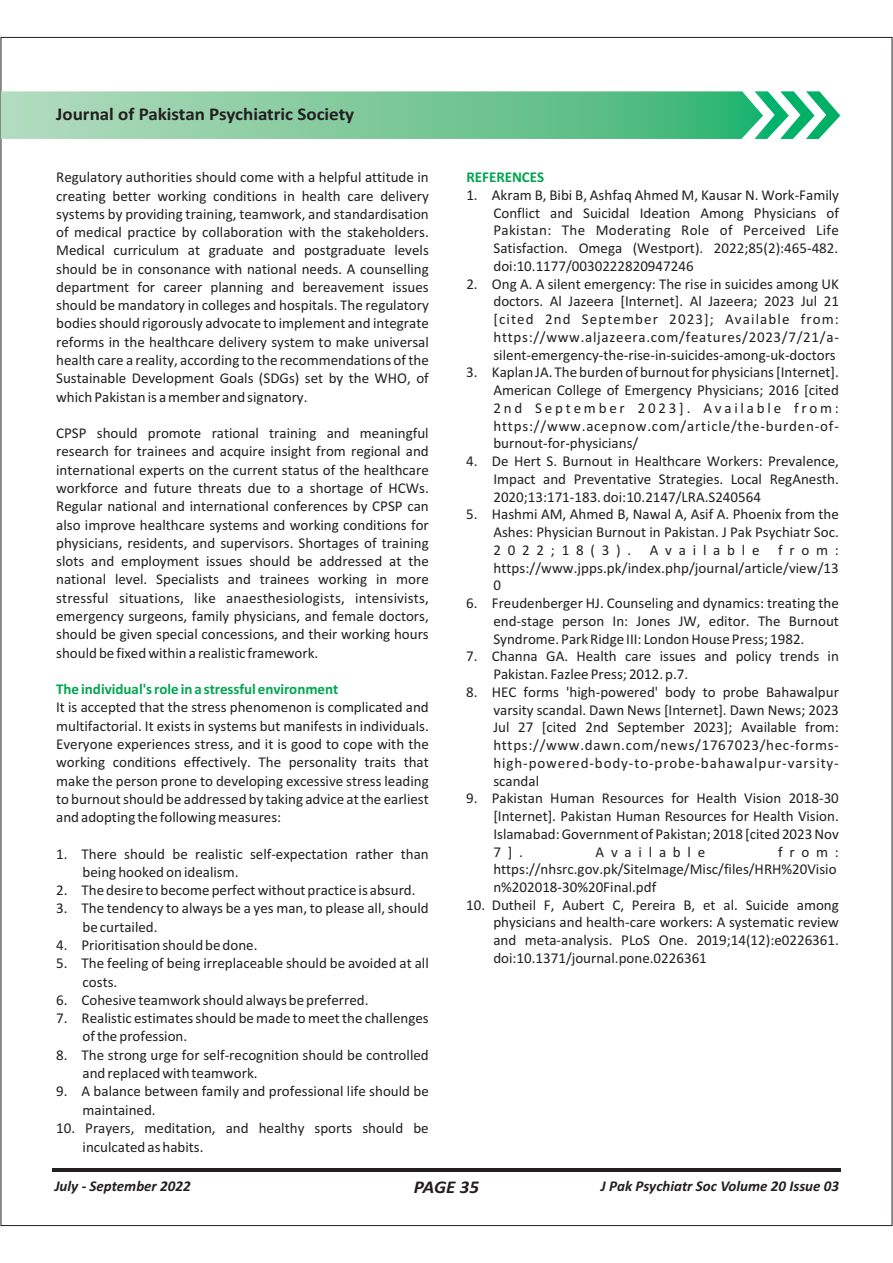
<style>
.page{position:relative;width:893px;height:1263px;background:#fff}
.page>*{position:absolute;margin:0;border:0;box-sizing:border-box;transform-origin:0 0}
.t1{font:700 18px "Calibri";color:#231f20;scale:1.06 1}
.t2{font:italic 700 18px "Calibri";letter-spacing:-.01em;color:#231f20;scale:1.06 1}
.t3{font:15px/18.3px "Calibri";color:#231f20;text-align:justify}
.t4{font:700 15px "Calibri";color:#00a650}
.t5{font:italic 700 15px "Calibri";color:#231f20}
.t6{font:15px "Calibri";letter-spacing:.45em;color:#231f20}
</style>
<div class="page">
<hr style="left:52px;top:1168px;width:789px;height:3px;background:#231f20">
<svg style="left:1px;top:91px;width:839px;height:48px;background:#7dcb9e"></svg>
<p class="t1" style="left:56px;top:106px;width:283px">Journal of Pakistan Psychiatric Society</p>
<p class="t3" style="left:56px;top:169px;width:374px">Regulatory authorities should come with a helpful attitude in creating better working conditions in health care delivery systems by providing training, teamwork, and standardisation of medical practice by collaboration with the stakeholders.<br>Medical curriculum at graduate and postgraduate levels should be in consonance with national needs. A counselling department for career planning and bereavement issues should be mandatory in colleges and hospitals. The regulatory bodies should rigorously advocate to implement and integrate reforms in the healthcare delivery system to make universal health care a reality, according to the recommendations of the Sustainable Development Goals (SDGs) set by the WHO, of which Pakistan is a member and signatory.</p>
<p class="t3" style="left:56px;top:425px;width:374px">CPSP should promote rational training and meaningful research for trainees and acquire insight from regional and international experts on the current status of the healthcare workforce and future threats due to a shortage of HCWs.<br>Regular national and international conferences by CPSP can also improve healthcare systems and working conditions for physicians, residents, and supervisors. Shortages of training slots and employment issues should be addressed at the national level. Specialists and trainees working in more stressful situations, like anaesthesiologists, intensivists, emergency surgeons, family physicians, and female doctors, should be given special concessions, and their working hours should be fixed within a realistic framework.</p>
<p class="t4" style="left:56px;top:683px;width:284px">The individual's role in a stressful environment</p>
<p class="t3" style="left:56px;top:699px;width:374px">It is accepted that the stress phenomenon is complicated and multifactorial. It exists in systems but manifests in individuals.<br>Everyone experiences stress, and it is good to cope with the working conditions effectively. The personality traits that make the person prone to developing excessive stress leading to burnout should be addressed by taking advice at the earliest and adopting the following measures:</p>
<p class="t3" style="left:83px;top:846px;width:348px;text-indent:-26px">1. There should be realistic self-expectation rather than being hooked on idealism.</p>
<p class="t3" style="left:56px;top:882px;width:361px">2. The desire to become perfect without practice is absurd.</p>
<p class="t3" style="left:83px;top:900px;width:348px;text-indent:-26px">3. The tendency to always be a yes man, to please all, should be curtailed.</p>
<p class="t3" style="left:56px;top:937px;width:203px">4. Prioritisation should be done.</p>
<p class="t3" style="left:83px;top:955px;width:348px;text-indent:-26px">5. The feeling of being irreplaceable should be avoided at all costs.</p>
<p class="t3" style="left:56px;top:992px;width:314px">6. Cohesive teamwork should always be preferred.</p>
<p class="t3" style="left:83px;top:1010px;width:348px;text-indent:-26px">7. Realistic estimates should be made to meet the challenges of the profession.</p>
<p class="t3" style="left:83px;top:1047px;width:348px;text-indent:-26px">8. The strong urge for self-recognition should be controlled and replaced with teamwork.</p>
<p class="t3" style="left:83px;top:1083px;width:348px;text-indent:-26px">9. A balance between family and professional life should be maintained.</p>
<p class="t3" style="left:83px;top:1120px;width:348px;line-height:18.8px;text-indent:-26px">10. Prayers, meditation, and healthy sports should be inculcated as habits.</p>
<p class="t4" style="left:466px;top:171px;width:79px">REFERENCES</p>
<p class="t3" style="left:493px;top:187px;width:347px;line-height:17.7px;text-indent:-27px">1. Akram B, Bibi B, Ashfaq Ahmed M, Kausar N. Work-Family Conflict and Suicidal Ideation Among Physicians of Pakistan: The Moderating Role of Perceived Life Satisfaction. Omega (Westport). 2022;85(2):465-482. doi:10.1177/0030222820947246</p>
<p class="t3" style="left:493px;top:276px;width:347px;line-height:17.7px;text-indent:-27px">2. Ong A. A silent emergency: The rise in suicides among UK doctors. Al Jazeera [Internet]. Al Jazeera; 2023 Jul 21 [cited 2nd September 2023]; Available from: https://www.aljazeera.com/features/2023/7/21/a&shy;silent-emergency-the-rise-in-suicides-among-uk-doctors</p>
<p class="t3" style="left:493px;top:365px;width:347px;line-height:17.7px;text-indent:-27px">3. Kaplan JA. The burden of burnout for physicians [Internet].<br>American College of Emergency Physicians; 2016 [cited 2nd September 2023]. Available from: https://www.acepnow.com/article/the-burden-of&shy;burnout-for-physicians/</p>
<p class="t3" style="left:493px;top:453px;width:347px;line-height:17.7px;text-indent:-27px">4. De Hert S. Burnout in Healthcare Workers: Prevalence, Impact and Preventative Strategies. Local RegAnesth.<br>2020;13:171-183. doi:10.2147/LRA.S240564</p>
<p class="t3" style="left:493px;top:507px;width:347px;line-height:17.7px;text-indent:-27px">5. Hashmi AM, Ahmed B, Nawal A, Asif A. Phoenix from the Ashes: Physician Burnout in Pakistan. J Pak Psychiatr Soc.<br>2022;18(3). Available from: https://www.jpps.pk/index.php/journal/article/view/13<br>0</p>
<p class="t3" style="left:493px;top:595px;width:347px;line-height:17.7px;text-indent:-27px">6. Freudenberger HJ. Counseling and dynamics: treating the end-stage person In: Jones JW, editor. The Burnout Syndrome. Park Ridge III: London House Press; 1982.</p>
<p class="t3" style="left:493px;top:649px;width:347px;line-height:17.7px;text-indent:-27px">7. Channa GA. Health care issues and policy trends in<br>Pakistan. Fazlee Press; 2012. p.7.</p>
<p class="t3" style="left:493px;top:684px;width:347px;line-height:17.7px;text-indent:-27px">8. HEC forms 'high-powered' body to probe Bahawalpur varsity scandal. Dawn News [Internet]. Dawn News; 2023<br>Jul 27 [cited 2nd September 2023]; Available from: https://www.dawn.com/news/1767023/hec-forms&shy;high-powered-body-to-probe-bahawalpur-varsity&shy;scandal</p>
<p class="t3" style="left:493px;top:791px;width:347px;line-height:17.7px;text-indent:-27px">9. Pakistan Human Resources for Health Vision 2018-30 [Internet]. Pakistan Human Resources for Health Vision.<br>Islamabad: Government of Pakistan; 2018 [cited 2023 Nov 7].</p>
<p class="t3" style="left:493px;top:844px;width:347px;line-height:17.7px;text-align:left;text-indent:285px">from: https://nhsrc.gov.pk/SiteImage/Misc/files/HRH%20Visio n%202018-30%20Final.pdf</p>
<p class="t3" style="left:493px;top:897px;width:347px;line-height:17.7px;text-indent:-27px">10. Dutheil F, Aubert C, Pereira B, et al. Suicide among physicians and health-care workers: A systematic review and meta-analysis. PLoS One. 2019;14(12):e0226361. doi:10.1371/journal.pone.0226361</p>
<p class="t6" style="left:596px;top:845px;width:111px">Available</p>
<p class="t2" style="left:414px;top:1179px;width:63px">PAGE 35</p>
<p class="t5" style="left:55px;top:1180px;width:138px">July - September 2022</p>
<p class="t5" style="left:601px;top:1180px;width:240px">J Pak Psychiatr Soc Volume 20 Issue 03</p>
</div>
